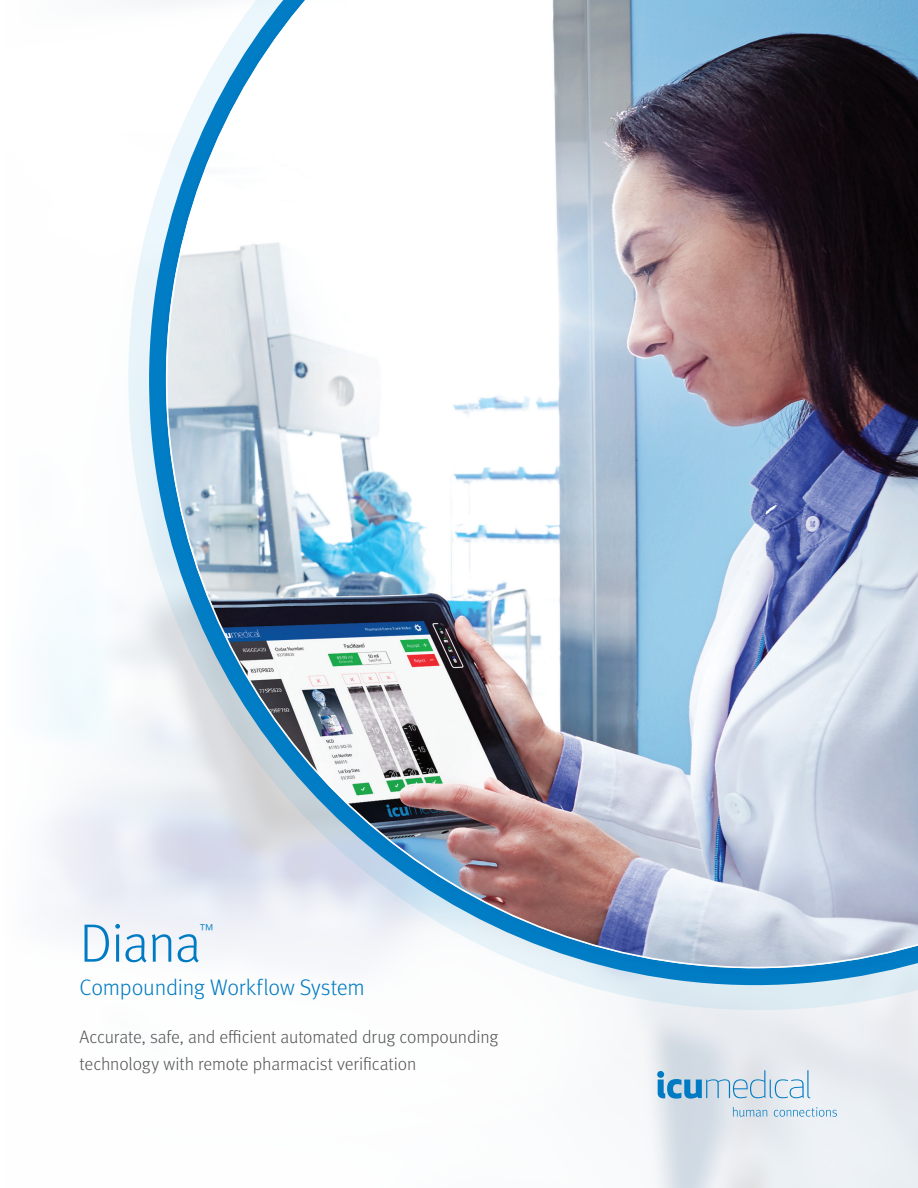
<style>
.page{position:relative;width:918px;height:1188px;background:#fff}
.page>*{position:absolute;margin:0;border:0;box-sizing:border-box;transform-origin:0 0}
.t1{font:300 54px "Meta OT";letter-spacing:-.02em;color:#007bc3}
.t2{font:300 22.5px "Meta OT";letter-spacing:-.01em;color:#007bc3}
.t3{font:300 18px/27px "Meta OT";letter-spacing:-.01em;color:#555656}
.t4{font:300 15.75px "Meta OT";color:#007bc3}
</style>
<div class="page">
<svg style="left:658px;top:1070px;width:152px;height:29px;background:#afcde1"></svg>
<div style="left:657px;top:1071px;width:7px;height:7px;background:#007bc3;border-radius:50%"></div>
<svg style="left:733px;top:1107px;width:34px;height:10px"></svg>
<svg style="left:774px;top:1107px;width:63px;height:10px"></svg>
<svg style="left:15px;top:876px;width:626px;height:299px"></svg>
<img style="left:128px;top:0;width:790px;height:1010px">
<p class="t1" style="left:80px;top:912px;width:123px">Diana</p>
<p class="t4" style="left:200px;top:920px;width:15px">™</p>
<p class="t2" style="left:80px;top:974px;width:287px">Compounding Workflow System</p>
<p class="t3" style="left:80px;top:1024px;width:420px">Accurate, safe, and efficient automated drug compounding technology with remote pharmacist verification</p>
</div>
